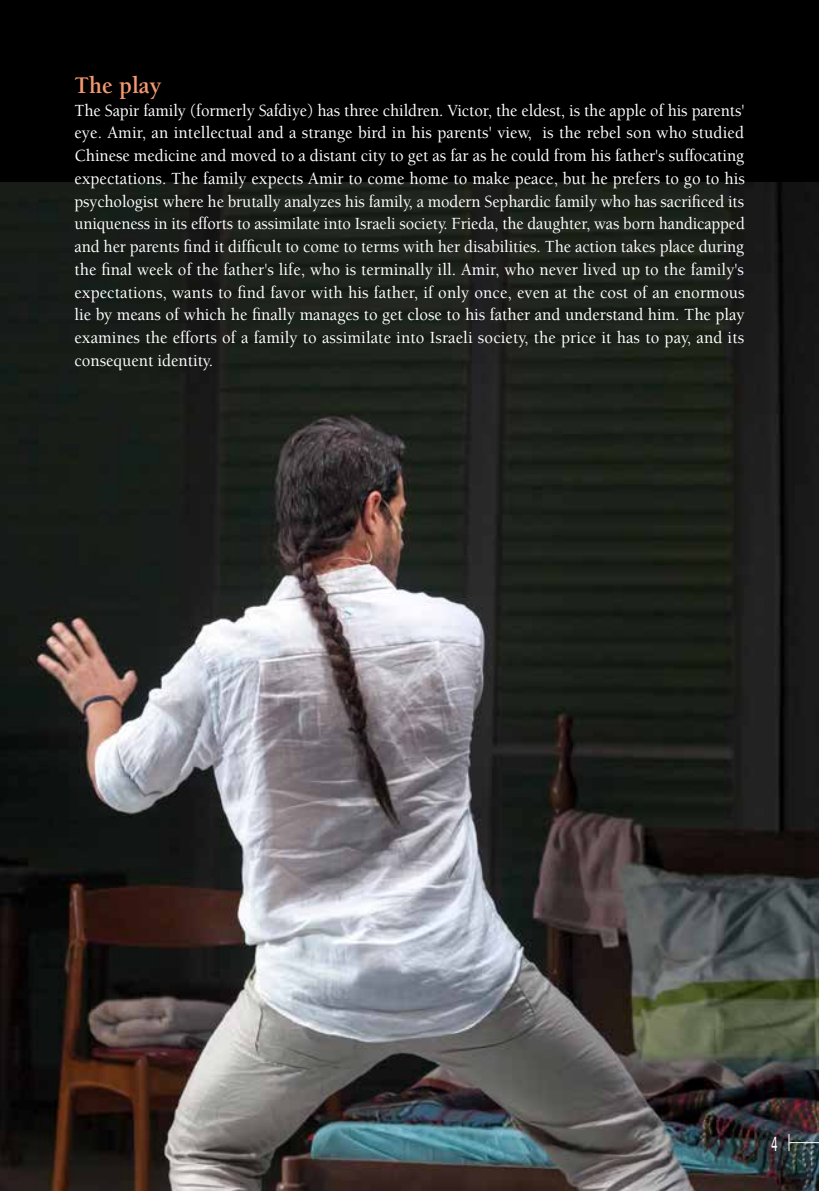
<style>
.page{position:relative;width:819px;height:1191px;background:#000}
.page>*{position:absolute;margin:0;border:0;box-sizing:border-box;transform-origin:0 0}
.t1{font:700 24.5px "Berkeley";color:#f4996f;scale:.95 1}
.t2{font:500 24.5px "Narkiss New MF";color:#fff;scale:.5 1}
.t3{font:500 17.5px/22.8px "Berkeley";color:#fff;scale:.95 1}
.t4{font:500 17.5px/22.8px "Berkeley";color:#fff;text-align:right;scale:.94 1}
</style>
<div class="page">
<img style="left:0;top:183px;width:819px;height:1008px">
<svg style="left:788px;top:1134px;width:1px;height:17px"></svg>
<hr style="left:789px;top:1142px;width:30px;height:1px;background:#fff">
<h1 class="t1" style="left:74px;top:72px;width:93px">The play</h1>
<p class="t4" style="left:74px;top:99px;width:714px">The Sapir family (formerly Safdiye) has three children. Victor, the eldest is, the apple of his parents' is the rebel son who studied</p>
<p class="t3" style="left:74px;top:122px;width:707px">eye. Amir, an intellectual and a strange bird in his parents' view,<br>Chinese medicine and moved to a distant city to get as far as he could from his father s' suffocating expectations. The family expects Amir to come home to make peace, but he prefers to go to his psychologist where he brutally analyzes his family a, modern Sephardic family who has sacrificed its uniqueness in its efforts to assimilate into Israeli society. Frieda, the daughter, was born handicapped and her parents find it difficult to come to terms with her disabilities. The action takes place during the final week of the father s' life, who is terminally ill. Amir, who never lived up to the family s' expectations, wants to find favor with his father if, only once, even at the cost of an enormous lie by means of which he finally manages to get close to his father and understand him. The play examines the efforts of a family to assimilate into Israeli society, the price it has to pay, and its consequent identity.</p>
<h1 class="t2" style="left:771px;top:1128px;width:14px">4</h1>
</div>
